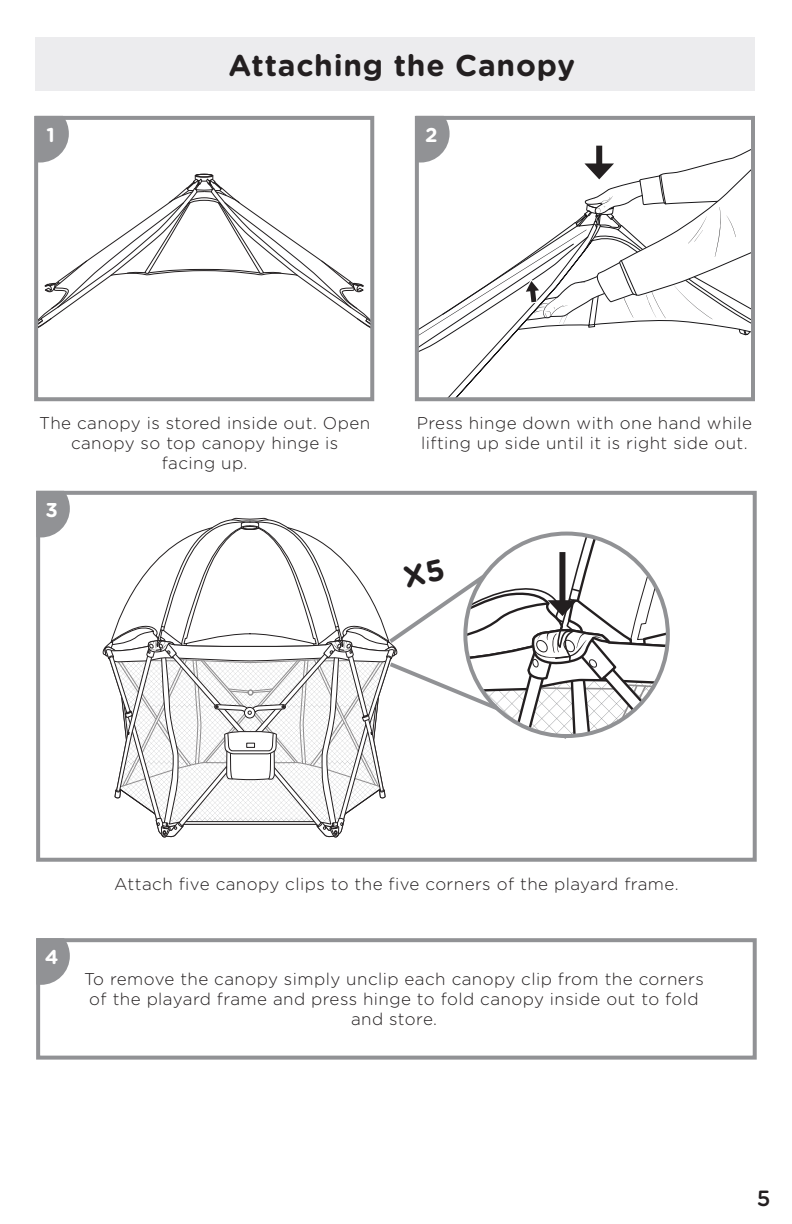
<style>
.page{position:relative;width:792px;height:1224px;background:#fff}
.page>*{position:absolute;margin:0;border:0;box-sizing:border-box;transform-origin:0 0}
.IB_Header{font:700 30px "Gotham Rounded";letter-spacing:.025em;color:#231f20}
.t1{font:500 22px "Gotham Rounded";color:#231f20}
.Numbers{font:700 20px "Gotham Rounded";color:#fff}
.t2{font:300 17px/20px "Gotham Rounded";letter-spacing:.025em;color:#231f20;text-align:center}
</style>
<div class="page">
<svg style="left:39px;top:174px;width:330px;height:154px"></svg>
<div style="left:34px;top:116px;width:340px;height:285px;border:4px solid #919295"></div>
<div style="left:36px;top:491px;width:721px;height:371px;border:4px solid #919295"></div>
<div style="left:36px;top:938px;width:721px;height:122px;border:4px solid #919295"></div>
<div style="left:35px;top:37px;width:720px;height:54px;background:#ececee"></div>
<svg style="left:35px;top:116px;width:34px;height:47px;background:#9fa0a3"></svg>
<svg style="left:36px;top:491px;width:34px;height:46px;background:#9e9fa1"></svg>
<svg style="left:36px;top:938px;width:34px;height:47px;background:#9fa0a2"></svg>
<svg style="left:416px;top:116px;width:337px;height:283px"></svg>
<svg style="left:105px;top:519px;width:563px;height:319px"></svg>
<p class="Numbers" style="left:46px;top:120px;width:10px">1</p>
<p class="IB_Header" style="left:228px;top:43px;width:348px">Attaching the Canopy</p>
<p class="Numbers" style="left:425px;top:120px;width:14px">2</p>
<p class="t2" style="left:39px;top:412px;width:332px">The canopy is stored inside out. Open canopy so top canopy hinge is<br>facing up.</p>
<p class="Numbers" style="left:45px;top:495px;width:14px">3</p>
<p class="t2" style="left:417px;top:412px;width:337px;text-align:left">Press hinge down with one hand while lifting up side until it is right side out.</p>
<p class="Numbers" style="left:45px;top:942px;width:15px">4</p>
<p class="t2" style="left:114px;top:873px;width:566px">Attach five canopy clips to the five corners of the playard frame.</p>
<p class="t2" style="left:84px;top:968px;width:621px">To remove the canopy simply unclip each canopy clip from the corners of the playard frame and press hinge to fold canopy inside out to fold and store.</p>
<p class="t1" style="left:757px;top:1183px;width:15px">5</p>
</div>
